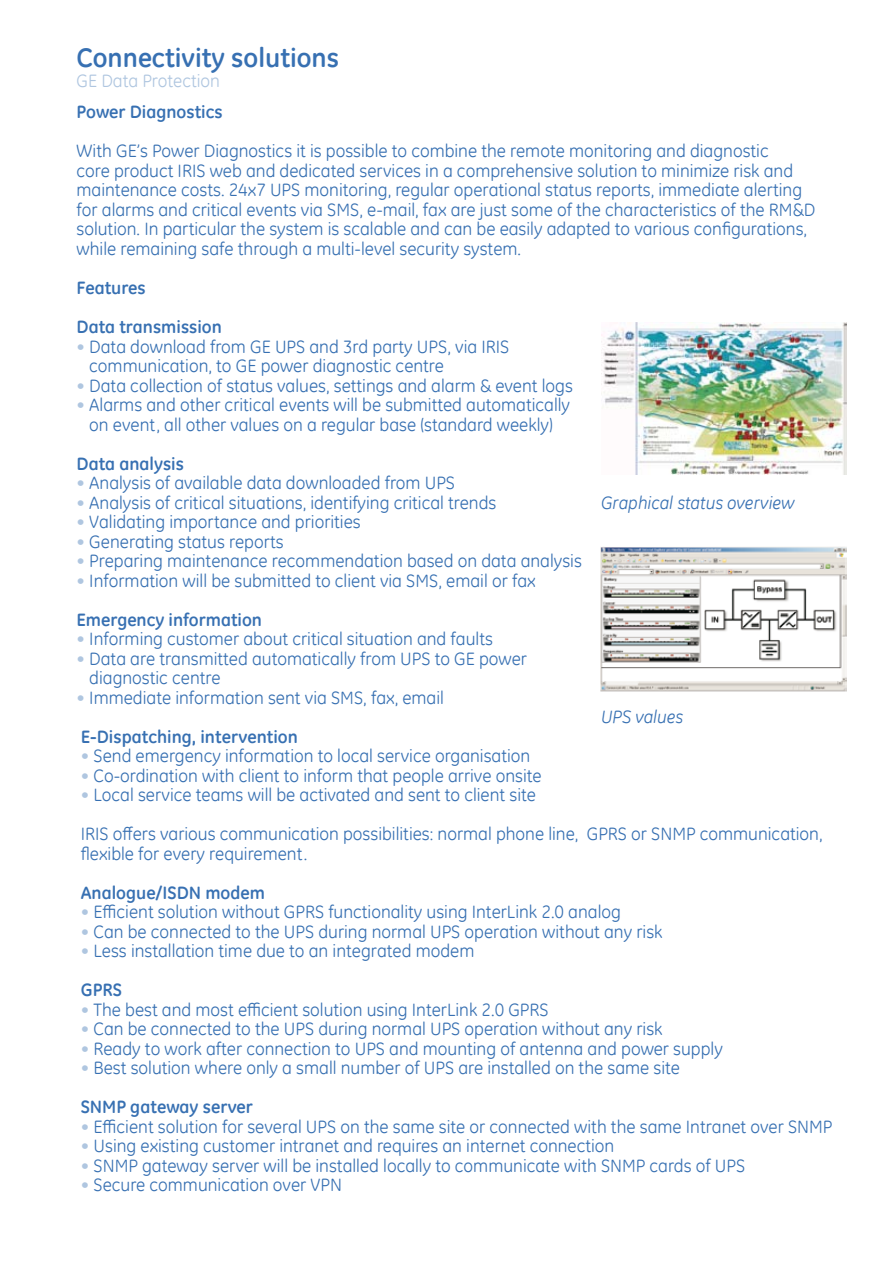
<style>
.page{position:relative;width:893px;height:1263px;background:#fff}
.page>*{position:absolute;margin:0;border:0;box-sizing:border-box;transform-origin:0 0}
.t1{font:700 27px "GE Inspira";color:#3770b2}
.t2{font:18px/19.5px "GE Inspira";color:#3770b2}
.t3{font:700 18px/39px "GE Inspira";color:#3770b2}
.t4{font:italic 18px "GE Inspira";color:#3770b2}
.t5{font:18px "GE Inspira";color:#afc6e0}
.s1{color:#afc6e0}
.s2{font-weight:700}
</style>
<div class="page">
<img style="left:601px;top:323px;width:245px;height:152px">
<img style="left:600px;top:547px;width:246px;height:145px">
<h1 class="t1" style="left:77px;top:40px;width:264px">Connectivity solutions</h1>
<p class="t5" style="left:77px;top:69px;width:145px">GE Data Protection</p>
<p class="t3" style="left:77px;top:92px;width:148px">Power Diagnostics</p>
<p class="t2" style="left:77px;top:141px;width:740px">With GE’s Power Diagnostics it is possible to combine the remote monitoring and diagnostic<br>core product IRIS web and dedicated services in a comprehensive solution to minimize risk and maintenance costs. 24x7 UPS monitoring, regular operational status reports, immediate alerting for alarms and critical events via SMS, e-mail, fax are just some of the characteristics of the RM&amp;D solution. In particular the system is scalable and can be easily adapted to various configurations, while remaining safe through a multi-level security system.</p>
<p class="t3" style="left:77px;top:268px;width:147px">Features<br>Data transmission</p>
<p class="t2" style="left:89px;top:336px;width:422px;text-indent:-13px"><span class="s1">•</span> Data download from GE UPS and 3rd party UPS, via IRIS communication, to GE power diagnostic centre</p>
<p class="t2" style="left:77px;top:375px;width:498px"><span class="s1">•</span> Data collection of status values, settings and alarm &amp; event logs</p>
<p class="t2" style="left:77px;top:395px;width:495px;text-align:center"><span class="s1">•</span> Alarms and other critical events will be submitted automatically on event, all other values on a regular base (standard weekly)</p>
<p class="t3" style="left:77px;top:443px;width:109px">Data analysis</p>
<p class="t2" style="left:77px;top:473px;width:380px"><span class="s1">•</span> Analysis of available data downloaded from UPS</p>
<p class="t2" style="left:77px;top:492px;width:421px"><span class="s1">•</span> Analysis of critical situations, identifying critical trends</p>
<p class="t2" style="left:77px;top:512px;width:286px"><span class="s1">•</span> Validating importance and priorities</p>
<p class="t2" style="left:77px;top:531px;width:209px"><span class="s1">•</span> Generating status reports</p>
<p class="t2" style="left:77px;top:551px;width:507px"><span class="s1">•</span> Preparing maintenance recommendation based on data analysis</p>
<p class="t2" style="left:77px;top:560px;width:461px;line-height:39px"><span class="s1">•</span> Information will be submitted to client via SMS, email or fax<br><span class="s2">Emergency information</span></p>
<p class="t2" style="left:77px;top:629px;width:418px"><span class="s1">•</span> Informing customer about critical situation and faults</p>
<p class="t2" style="left:89px;top:648px;width:439px;text-indent:-13px"><span class="s1">•</span> Data are transmitted automatically from UPS to GE power diagnostic centre</p>
<p class="t2" style="left:77px;top:687px;width:369px"><span class="s1">•</span> Immediate information sent via SMS, fax, email</p>
<p class="t4" style="left:601px;top:492px;width:195px">Graphical status overview</p>
<p class="t4" style="left:601px;top:706px;width:84px">UPS values</p>
<p class="t3" style="left:81px;top:716px;width:219px">E-Dispatching, intervention</p>
<p class="t2" style="left:81px;top:746px;width:451px"><span class="s1">•</span> Send emergency information to local service organisation</p>
<p class="t2" style="left:81px;top:765px;width:462px"><span class="s1">•</span> Co-ordination with client to inform that people arrive onsite</p>
<p class="t2" style="left:81px;top:775px;width:743px;line-height:39px"><span class="s1">•</span> Local service teams will be activated and sent to client site<br>IRIS offers various communication possibilities: normal phone line, GPRS or SNMP communication,</p>
<p class="t2" style="left:81px;top:843px;width:228px">flexible for every requirement.</p>
<p class="t3" style="left:81px;top:872px;width:186px">Analogue/ISDN modem</p>
<p class="t2" style="left:81px;top:902px;width:542px"><span class="s1">•</span> Efficient solution without GPRS functionality using InterLink 2.0 analog</p>
<p class="t2" style="left:81px;top:921px;width:583px"><span class="s1">•</span> Can be connected to the UPS during normal UPS operation without any risk</p>
<p class="t2" style="left:81px;top:931px;width:395px;line-height:39px"><span class="s1">•</span> Less installation time due to an integrated modem<br><span class="s2">GPRS</span></p>
<p class="t2" style="left:81px;top:999px;width:469px"><span class="s1">•</span> The best and most efficient solution using InterLink 2.0 GPRS</p>
<p class="t2" style="left:81px;top:1019px;width:583px"><span class="s1">•</span> Can be connected to the UPS during normal UPS operation without any risk</p>
<p class="t2" style="left:81px;top:1038px;width:644px"><span class="s1">•</span> Ready to work after connection to UPS and mounting of antenna and power supply</p>
<p class="t2" style="left:81px;top:1048px;width:601px;line-height:39px"><span class="s1">•</span> Best solution where only a small number of UPS are installed on the same site<br><span class="s2">SNMP gateway server</span></p>
<p class="t2" style="left:81px;top:1116px;width:753px"><span class="s1">•</span> Efficient solution for several UPS on the same site or connected with the same Intranet over SNMP</p>
<p class="t2" style="left:81px;top:1136px;width:535px"><span class="s1">•</span> Using existing customer intranet and requires an internet connection</p>
<p class="t2" style="left:81px;top:1155px;width:666px"><span class="s1">•</span> SNMP gateway server will be installed locally to communicate with SNMP cards of UPS</p>
<p class="t2" style="left:81px;top:1175px;width:263px"><span class="s1">•</span> Secure communication over VPN</p>
</div>
